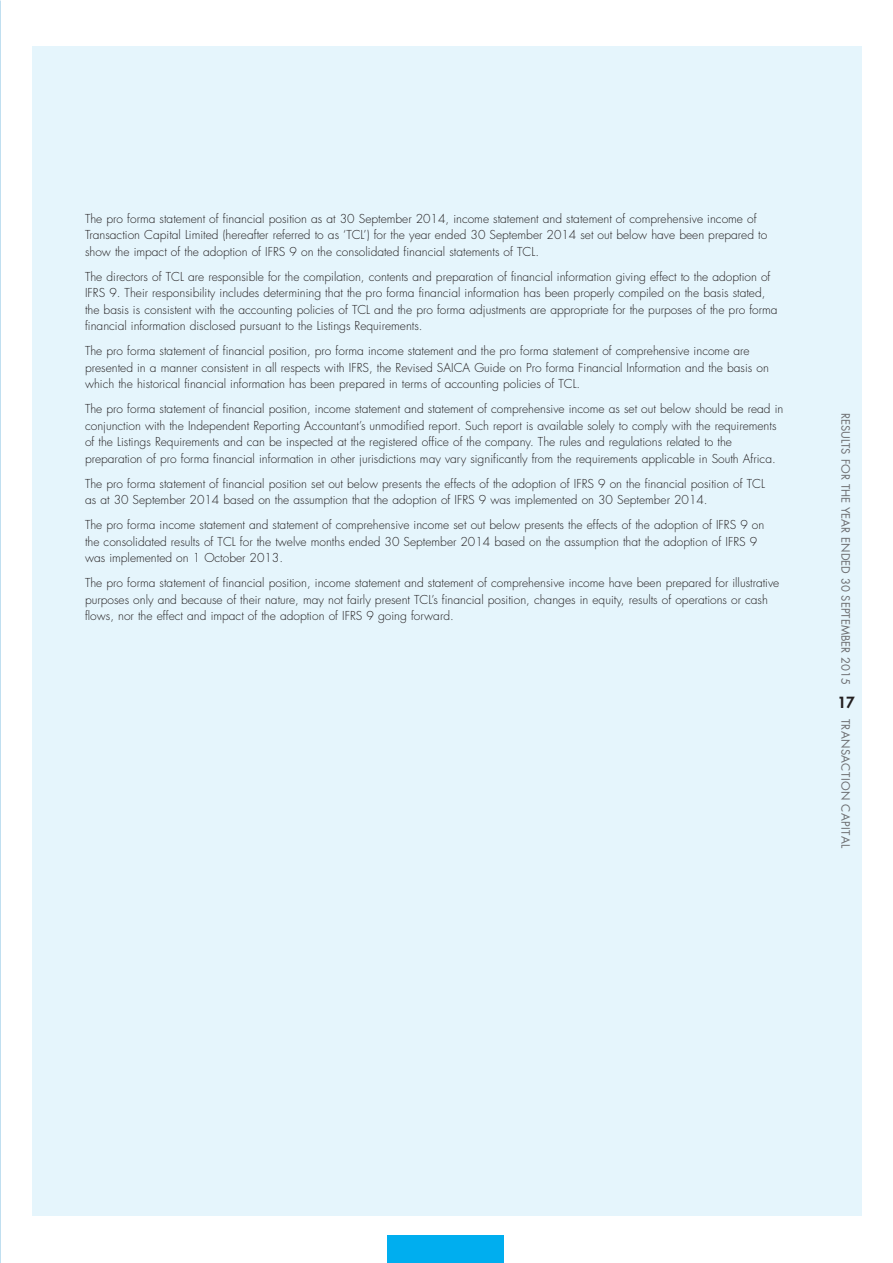
<style>
.page{position:relative;width:893px;height:1263px;background:#fff}
.page>*{position:absolute;margin:0;border:0;box-sizing:border-box;transform-origin:0 0}
.t1{font:800 15px "Futura Std";color:#231f20}
.t2{font:300 12px/16.5px "Futura Std";color:#231f20}
.t3{font:11.25px "Futura Std";color:#6c6d70}
.t4{font:11.25px "Futura Std";letter-spacing:.03em;color:#6c6d70}
</style>
<div class="page">
<div style="left:32px;top:47px;width:829px;height:1169px;background:#e5f5fc"></div>
<div style="left:387px;top:1235px;width:117px;height:28px;background:#00aeef"></div>
<p class="t2" style="left:85px;top:210px;width:684px">The pro forma statement of financial position as at 30 September 2014, income statement and statement of comprehensive income of<br>Transaction Capital Limited (hereafter referred to as ‘TCL’) for the year ended 30 September 2014 set out below have been prepared to show the impact of the adoption of IFRS 9 on the consolidated financial statements of TCL.</p>
<p class="t2" style="left:85px;top:268px;width:694px">The directors of TCL are responsible for the compilation, contents and preparation of financial information giving effect to the adoption of IFRS 9. Their responsibility includes determining that the pro forma financial information has been properly compiled on the basis stated, the basis is consistent with the accounting policies of TCL and the pro forma adjustments are appropriate for the purposes of the pro forma financial information disclosed pursuant to the Listings Requirements.</p>
<p class="t2" style="left:85px;top:343px;width:685px">The pro forma statement of financial position, pro forma income statement and the pro forma statement of comprehensive income are presented in a manner consistent in all respects with IFRS, the Revised SAICA Guide on Pro forma Financial Information and the basis on which the historical financial information has been prepared in terms of accounting policies of TCL.</p>
<p class="t2" style="left:85px;top:401px;width:700px">The pro forma statement of financial position, income statement and statement of comprehensive income as set out below should be read in conjunction with the Independent Reporting Accountant’s unmodified report. Such report is available solely to comply with the requirements of the Listings Requirements and can be inspected at the registered office of the company. The rules and regulations related to the preparation of pro forma financial information in other jurisdictions may vary significantly from the requirements applicable in South Africa.</p>
<p class="t2" style="left:85px;top:475px;width:681px">The pro forma statement of financial position set out below presents the effects of the adoption of IFRS 9 on the financial position of TCL as at 30 September 2014 based on the assumption that the adoption of IFRS 9 was implemented on 30 September 2014.</p>
<p class="t2" style="left:85px;top:517px;width:681px">The pro forma income statement and statement of comprehensive income set out below presents the effects of the adoption of IFRS 9 on the consolidated results of TCL for the twelve months ended 30 September 2014 based on the assumption that the adoption of IFRS 9 was implemented on 1 October 2013.</p>
<p class="t2" style="left:85px;top:575px;width:696px">The pro forma statement of financial position, income statement and statement of comprehensive income have been prepared for illustrative purposes only and because of their nature, may not fairly present TCL’s financial position, changes in equity, results of operations or cash flows, nor the effect and impact of the adoption of IFRS 9 going forward.</p>
<p class="t3" style="left:853px;top:413px;width:273px;rotate:90deg">RESULTS FOR THE YEAR ENDED 30 SEPTEMBER 2015</p>
<p class="t1" style="left:837px;top:693px;width:19px">17</p>
<p class="t4" style="left:853px;top:719px;width:131px;rotate:90deg">TRANSACTION CAPITAL</p>
</div>
